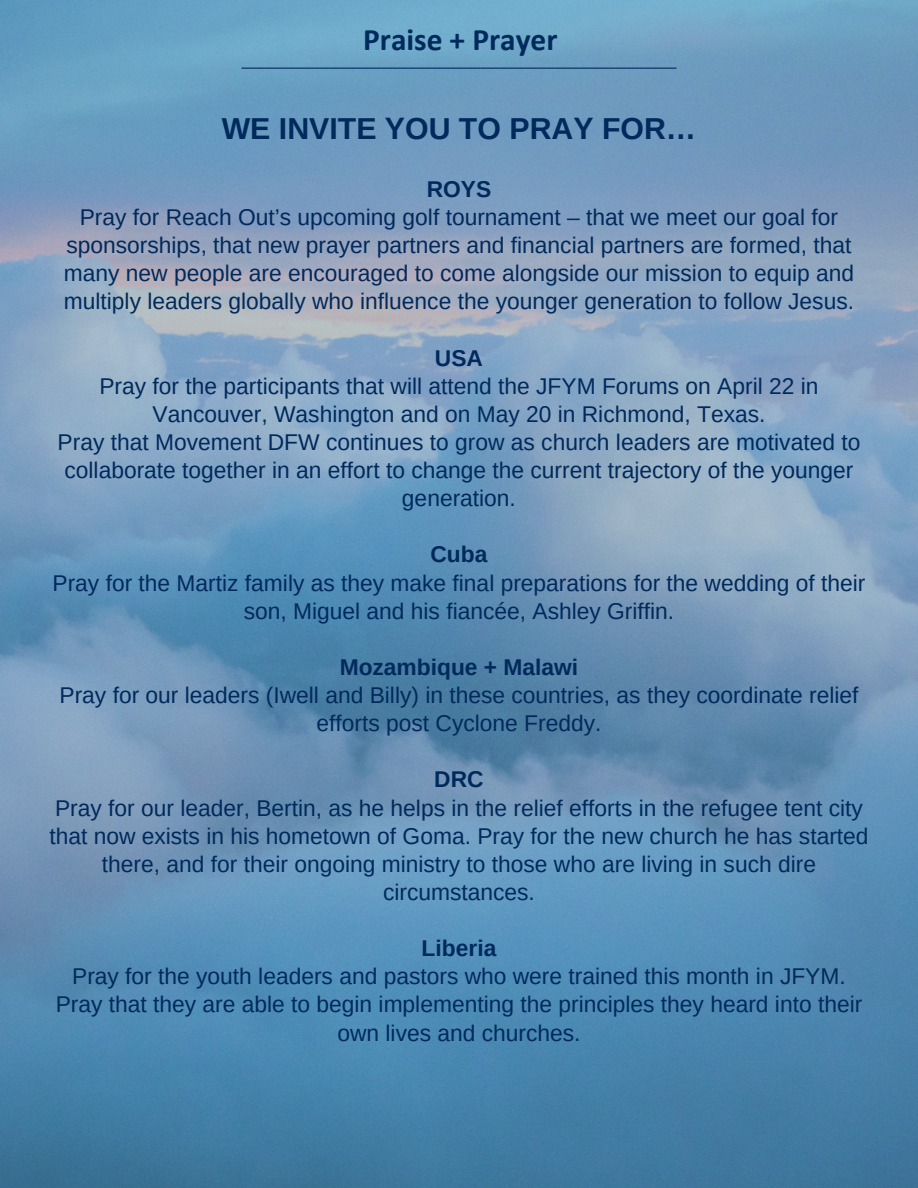
<style>
.page{position:relative;width:918px;height:1188px;background:#fff}
.page>*{position:absolute;margin:0;border:0;box-sizing:border-box;transform-origin:0 0}
.t1{font:700 31.35px "Calibri";color:#002a5c}
.t2{font:700 30.3px "Arimo";color:#002a5c}
.t3{font:22.8px/28.2px "Arimo";color:#002a5c;text-align:center}
.t4{font:700 22.8px "Arimo";color:#002a5c}
</style>
<div class="page">
<img style="left:0;top:0;width:918px;height:1188px">
<hr style="left:242px;top:68px;width:434px;height:1px;background:#002a5c">
<h1 class="t1" style="left:363px;top:20px;width:196px">Praise + Prayer</h1>
<h2 class="t2" style="left:222px;top:112px;width:476px">WE INVITE YOU TO PRAY FOR…</h2>
<p class="t4" style="left:427px;top:176px;width:66px">ROYS</p>
<p class="t3" style="left:64px;top:203px;width:792px">Pray for Reach Out’s upcoming golf tournament – that we meet our goal for sponsorships, that new prayer partners and financial partners are formed, that many new people are encouraged to come alongside our mission to equip and multiply leaders globally who influence the younger generation to follow Jesus.</p>
<p class="t4" style="left:435px;top:345px;width:50px">USA</p>
<p class="t3" style="left:58px;top:372px;width:804px">Pray for the participants that will attend the JFYM Forums on April 22 in Vancouver, Washington and on May 20 in Richmond, Texas.<br>Pray that Movement DFW continues to grow as church leaders are motivated to collaborate together in an effort to change the current trajectory of the younger generation.</p>
<p class="t4" style="left:431px;top:542px;width:58px">Cuba</p>
<p class="t3" style="left:53px;top:569px;width:814px">Pray for the Martiz family as they make final preparations for the wedding of their son, Miguel and his fiancée, Ashley Griffin.</p>
<p class="t4" style="left:340px;top:654px;width:240px">Mozambique + Malawi</p>
<p class="t3" style="left:60px;top:681px;width:800px">Pray for our leaders (Iwell and Billy) in these countries, as they coordinate relief efforts post Cyclone Freddy.</p>
<p class="t4" style="left:434px;top:767px;width:51px">DRC</p>
<p class="t3" style="left:49px;top:794px;width:821px">Pray for our leader, Bertin, as he helps in the relief efforts in the refugee tent city that now exists in his hometown of Goma. Pray for the new church he has started there, and for their ongoing ministry to those who are living in such dire circumstances.</p>
<p class="t4" style="left:422px;top:936px;width:76px">Liberia</p>
<p class="t3" style="left:56px;top:962px;width:808px">Pray for the youth leaders and pastors who were trained this month in JFYM.<br>Pray that they are able to begin implementing the principles they heard into their own lives and churches.</p>
</div>
